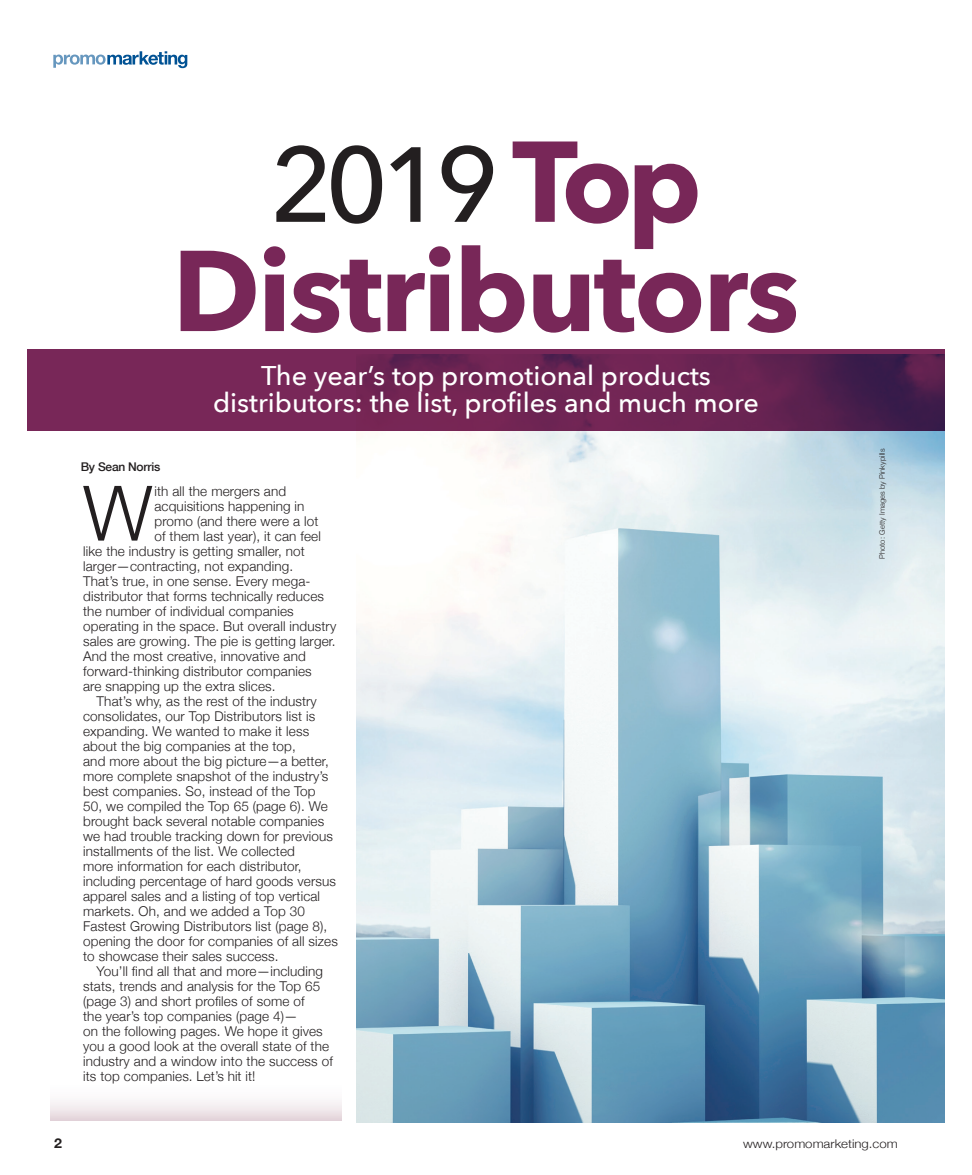
<style>
.page{position:relative;width:972px;height:1175px;background:#fff}
.page>*{position:absolute;margin:0;border:0;box-sizing:border-box;transform-origin:0 0}
.t1{font:700 113.4px "Avenir Next";letter-spacing:-.02em;color:#782758}
.t2{font:500 105.3px "Avenir Next";color:#231f20}
.t3{font:300 76.5px "Helvetica Neue";color:#231f20}
.t4{font:500 27px/27px "Avenir Next";color:#fff;text-align:center}
.t5{font:300 13.5px "Helvetica Neue";letter-spacing:.01em;color:#231f20}
.t6{font:700 13.5px "Helvetica Neue";color:#231f20;scale:1.05 1}
.t7{font:300 12px "Helvetica Neue";color:#231f20;scale:1.1 1}
.t8{font:500 12px "Helvetica Neue";letter-spacing:-.02em;color:#231f20}
.t9{font:300 7.5px "Helvetica Neue";letter-spacing:.01em;color:#231f20}
.s1{font-weight:700;font-size:113.4px;color:#782758}
</style>
<div class="page">
<svg style="left:50px;top:1102px;width:292px;height:18px"></svg>
<svg style="left:53px;top:51px;width:134px;height:17px"></svg>
<img style="left:356px;top:431px;width:589px;height:691px">
<svg style="left:27px;top:350px;width:918px;height:81px;background:#6c2454"></svg>
<h2 class="t2" style="left:270px;top:95px;width:433px">2019 <span class="s1">Top</span></h2>
<h1 class="t1" style="left:172px;top:193px;width:629px">Distributors</h1>
<p class="t8" style="left:81px;top:457px;width:81px">By Sean Norris</p>
<h3 class="t4" style="left:213px;top:361px;width:547px">The year’s top promotional products distributors: the list, profiles and much more</h3>
<h3 class="t3" style="left:83px;top:451px;width:71px">W</h3>
<p class="t5" style="left:154px;top:480px;width:133px">ith all the mergers and</p>
<p class="t5" style="left:154px;top:495px;width:151px">acquisitions happening in</p>
<p class="t5" style="left:154px;top:510px;width:165px">promo (and there were a lot</p>
<p class="t5" style="left:154px;top:525px;width:168px">of them last year), it can feel</p>
<p class="t5" style="left:83px;top:540px;width:223px">like the industry is getting smaller, not</p>
<p class="t5" style="left:83px;top:555px;width:212px">larger—contracting, not expanding.</p>
<p class="t5" style="left:83px;top:570px;width:229px">That’s true, in one sense. Every mega-</p>
<p class="t5" style="left:83px;top:585px;width:242px">distributor that forms technically reduces</p>
<p class="t5" style="left:83px;top:600px;width:212px">the number of individual companies</p>
<p class="t5" style="left:83px;top:615px;width:255px">operating in the space. But overall industry</p>
<p class="t5" style="left:83px;top:630px;width:254px">sales are growing. The pie is getting larger.</p>
<p class="t5" style="left:83px;top:645px;width:224px">And the most creative, innovative and</p>
<p class="t5" style="left:83px;top:660px;width:230px">forward-thinking distributor companies</p>
<p class="t5" style="left:83px;top:675px;width:194px">are snapping up the extra slices.</p>
<p class="t5" style="left:97px;top:690px;width:222px">That’s why, as the rest of the industry</p>
<p class="t5" style="left:83px;top:705px;width:234px">consolidates, our Top Distributors list is</p>
<p class="t5" style="left:83px;top:720px;width:228px">expanding. We wanted to make it less</p>
<p class="t5" style="left:83px;top:735px;width:214px">about the big companies at the top,</p>
<p class="t5" style="left:83px;top:750px;width:247px">and more about the big picture—a better,</p>
<p class="t5" style="left:83px;top:765px;width:247px">more complete snapshot of the industry’s</p>
<p class="t5" style="left:83px;top:780px;width:234px">best companies. So, instead of the Top</p>
<p class="t5" style="left:83px;top:795px;width:246px">50, we compiled the Top 65 (page 6). We</p>
<p class="t5" style="left:83px;top:810px;width:243px">brought back several notable companies</p>
<p class="t5" style="left:83px;top:825px;width:251px">we had trouble tracking down for previous</p>
<p class="t5" style="left:83px;top:840px;width:213px">installments of the list. We collected</p>
<p class="t5" style="left:83px;top:855px;width:220px">more information for each distributor,</p>
<p class="t5" style="left:83px;top:870px;width:254px">including percentage of hard goods versus</p>
<p class="t5" style="left:83px;top:885px;width:238px">apparel sales and a listing of top vertical</p>
<p class="t5" style="left:83px;top:900px;width:223px">markets. Oh, and we added a Top 30</p>
<p class="t5" style="left:83px;top:915px;width:246px">Fastest Growing Distributors list (page 8),</p>
<p class="t5" style="left:83px;top:930px;width:256px">opening the door for companies of all sizes</p>
<p class="t5" style="left:83px;top:945px;width:197px">to showcase their sales success.</p>
<p class="t5" style="left:97px;top:960px;width:228px">You’ll find all that and more—including</p>
<p class="t5" style="left:83px;top:975px;width:239px">stats, trends and analysis for the Top 65</p>
<p class="t5" style="left:83px;top:990px;width:223px">(page 3) and short profiles of some of</p>
<p class="t5" style="left:83px;top:1005px;width:216px">the year’s top companies (page 4)—</p>
<p class="t5" style="left:83px;top:1020px;width:241px">on the following pages. We hope it gives</p>
<p class="t5" style="left:83px;top:1035px;width:248px">you a good look at the overall state of the</p>
<p class="t5" style="left:83px;top:1050px;width:251px">industry and a window into the success of</p>
<p class="t5" style="left:83px;top:1065px;width:174px">its top companies. Let’s hit it!</p>
<p class="t9" style="left:876px;top:559px;width:112px;rotate:-90deg">Photo: Getty Images by Pinkypills</p>
<p class="t6" style="left:54px;top:1130px;width:9px">2</p>
<p class="t7" style="left:743px;top:1134px;width:142px">www.promomarketing.com</p>
</div>
